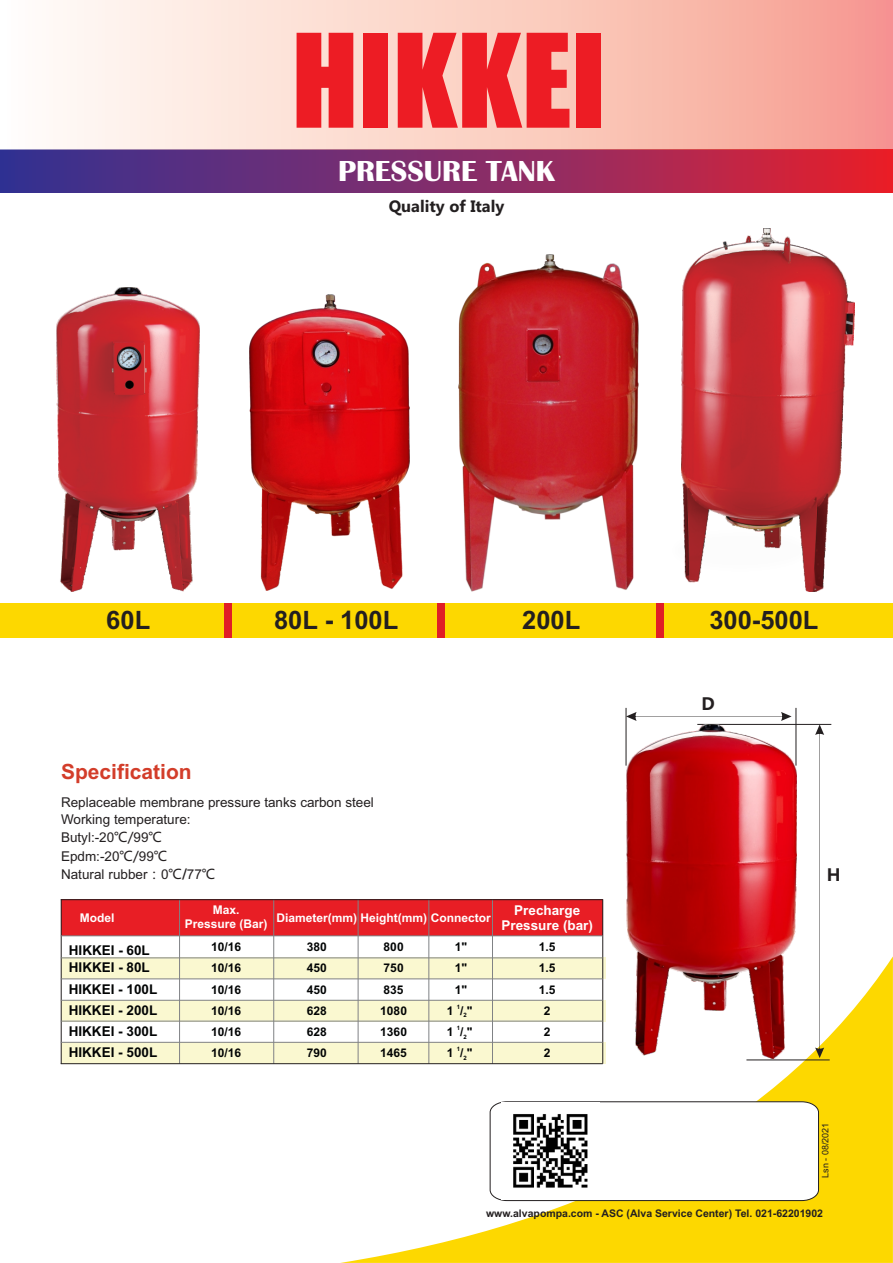
<style>
.page{position:relative;width:893px;height:1263px;background:#fff}
.page>*{position:absolute;margin:0;border:0;box-sizing:border-box;transform-origin:0 0}
.t1{font:120px "Impact";color:#ed1c24}
.t2{font:700 30px "Britannic";color:#fff}
.t3{font:700 25.5px "Arial";color:#231f20}
.t4{font:700 21px "Arial";color:#d33d2a}
.t5{font:700 16.8px "Microsoft Ya Hei";color:#231f20}
.t6{font:700 16.5px "Ebrima";color:#231f20}
.t7{font:13.5px/18px "Arial";color:#231f20}
.t8{font:700 13.5px/21.3px "Arial";color:#020404}
.t9{font:700 13.5px/15.1px "Arial";color:#fff;text-align:center}
.t10{font:700 12px/21.3px "Arial";color:#020404;text-align:justify}
.t11{font:700 12px/13.4px "Arial";color:#fff;text-align:center}
.t12{font:700 10.5px "Arial";color:#231f20}
.t13{font:9px "Arial";color:#231f20}
.t14{font:700 6px "Arial";color:#020404}
.s1{font-family:"Microsoft Ya Hei"}
.s2{font-family:"Koz Go Pro";font-weight:700}
</style>
<div class="page">
<div style="left:0;top:603px;width:893px;height:34px;background:#fdd800"></div>
<div style="left:0;top:150px;width:893px;height:42px;background:linear-gradient(to right,#2f3398,#e02333)"></div>
<svg style="left:340px;top:956px;width:553px;height:307px"></svg>
<div style="left:61px;top:1042px;width:544px;height:21px;background:#faf8d0"></div>
<div style="left:61px;top:1000px;width:544px;height:21px;background:#faf8d0"></div>
<div style="left:61px;top:958px;width:544px;height:21px;background:#faf8d0"></div>
<div style="left:61px;top:900px;width:542px;height:36px;background:#e81e25"></div>
<hr style="left:61px;top:899px;width:1px;height:165px;background:#231f20">
<hr style="left:179px;top:899px;width:1px;height:165px;background:#808285">
<hr style="left:273px;top:899px;width:1px;height:165px;background:#808285">
<hr style="left:358px;top:899px;width:1px;height:165px;background:#808285">
<hr style="left:428px;top:899px;width:1px;height:165px;background:#808285">
<hr style="left:492px;top:899px;width:1px;height:165px;background:#808285">
<hr style="left:602px;top:899px;width:1px;height:165px;background:#231f20">
<hr style="left:61px;top:1063px;width:542px;height:1px;background:#231f20">
<hr style="left:61px;top:1021px;width:542px;height:1px;background:#808285">
<hr style="left:61px;top:1000px;width:542px;height:1px;background:#808285">
<hr style="left:61px;top:979px;width:542px;height:1px;background:#808285">
<hr style="left:61px;top:958px;width:542px;height:1px;background:#808285">
<hr style="left:61px;top:935px;width:542px;height:1px;background:#808285">
<hr style="left:61px;top:899px;width:542px;height:1px;background:#231f20">
<hr style="left:626px;top:708px;width:1px;height:58px;background:#231f20">
<hr style="left:796px;top:708px;width:1px;height:58px;background:#231f20">
<hr style="left:697px;top:724px;width:134px;height:1px;background:#231f20">
<hr style="left:746px;top:1060px;width:84px;height:1px;background:#231f20">
<svg style="left:626px;top:712px;width:166px;height:9px"></svg>
<svg style="left:815px;top:724px;width:9px;height:334px"></svg>
<img style="left:626px;top:724px;width:170px;height:335px">
<img style="left:56px;top:288px;width:143px;height:304px">
<div style="left:0;top:0;width:893px;height:150px;background:linear-gradient(to right,#fffffc,#f79f91)"></div>
<hr style="left:61px;top:1042px;width:542px;height:1px;background:#808285">
<img style="left:681px;top:228px;width:173px;height:363px">
<img style="left:459px;top:254px;width:179px;height:337px">
<svg style="left:489px;top:1101px;width:330px;height:100px"></svg>
<img style="left:502px;top:1102px;width:97px;height:98px">
<div style="left:225px;top:603px;width:7px;height:34px;background:#e01e26"></div>
<div style="left:657px;top:603px;width:7px;height:34px;background:#e01e26"></div>
<img style="left:249px;top:294px;width:161px;height:297px">
<div style="left:438px;top:603px;width:7px;height:34px;background:#e01e26"></div>
<h1 class="t1" style="left:292px;top:33px;width:316px">HIKKEI</h1>
<h2 class="t2" style="left:338px;top:161px;width:218px">PRESSURE TANK</h2>
<p class="t6" style="left:389px;top:200px;width:117px">Quality of Italy</p>
<h3 class="t3" style="left:106px;top:610px;width:45px">60L</h3>
<h3 class="t3" style="left:274px;top:610px;width:126px">80L - 100L</h3>
<h3 class="t3" style="left:522px;top:610px;width:60px">200L</h3>
<h3 class="t3" style="left:709px;top:610px;width:111px">300-500L</h3>
<h3 class="t4" style="left:61px;top:764px;width:132px">Specification</h3>
<p class="t7" style="left:61px;top:794px;width:314px">Replaceable membrane pressure tanks carbon steel<br>Working temperature:<br>Butyl:-20<span class="s1">℃/</span>99<span class="s1">℃<br></span>Epdm:-20<span class="s1">℃/</span>99<span class="s1">℃<br></span>Natural rubber<span class="s1">：</span>0<span class="s1">℃</span><span class="s2">/</span>77<span class="s1">℃</span></p>
<p class="t11" style="left:80px;top:912px;width:36px">Model</p>
<p class="t11" style="left:276px;top:912px;width:216px">Diameter(mm) Height(mm) Connector</p>
<p class="t8" style="left:69px;top:943px;width:83px;line-height:17.2px">HIKKEI - 60L<br>HIKKEI - 80L</p>
<p class="t8" style="left:69px;top:979px;width:90px">HIKKEI - 100L</p>
<p class="t11" style="left:185px;top:904px;width:84px">Max.<br>Pressure (Bar)</p>
<p class="t9" style="left:501px;top:904px;width:93px">Precharge<br>Pressure (bar)</p>
<p class="t10" style="left:211px;top:937px;width:32px">10/16<br>10/16<br>10/16</p>
<p class="t10" style="left:307px;top:937px;width:22px">380<br>450<br>450</p>
<p class="t10" style="left:384px;top:937px;width:22px">800<br>750<br>835</p>
<p class="t10" style="left:455px;top:937px;width:14px">1" 1" 1"</p>
<p class="t10" style="left:539px;top:937px;width:18px">1.5<br>1.5<br>1.5</p>
<p class="t8" style="left:69px;top:1001px;width:90px;text-align:justify">HIKKEI - 200L HIKKEI - 300L HIKKEI - 500L</p>
<p class="t10" style="left:211px;top:1001px;width:32px">10/16<br>10/16<br>10/16</p>
<p class="t10" style="left:307px;top:1001px;width:22px">628<br>628<br>790</p>
<p class="t10" style="left:380px;top:1001px;width:28px">1080<br>1360<br>1465</p>
<p class="t14" style="left:457px;top:1004px;width:5px">1</p>
<p class="t10" style="left:447px;top:1001px;width:27px">1 /<sub>2</sub>"</p>
<p class="t14" style="left:457px;top:1026px;width:5px">1</p>
<p class="t10" style="left:447px;top:1022px;width:27px">1 /<sub>2</sub>"</p>
<p class="t14" style="left:457px;top:1047px;width:5px">1</p>
<p class="t10" style="left:447px;top:1044px;width:27px">1 /<sub>2</sub>"</p>
<p class="t10" style="left:544px;top:1001px;width:8px">2<br>2<br>2</p>
<p class="t5" style="left:701px;top:697px;width:15px">D</p>
<p class="t5" style="left:827px;top:867px;width:15px">H</p>
<p class="t13" style="left:822px;top:1178px;width:57px;rotate:-90deg">Lsn - 08/2021</p>
<p class="t12" style="left:486px;top:1210px;width:338px">www.alvapompa.com - ASC (Alva Service Center) Tel. 021-62201902</p>
</div>
